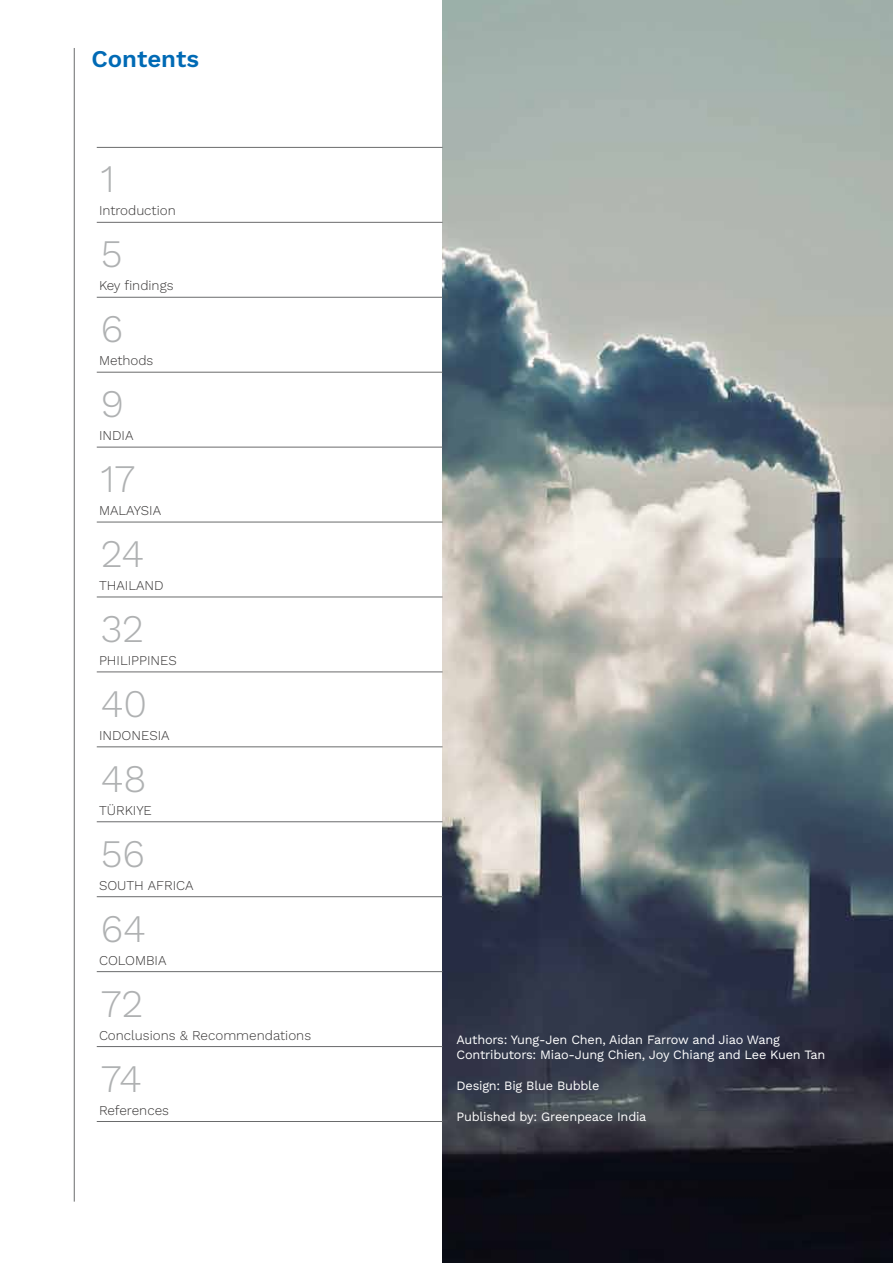
<style>
.page{position:relative;width:893px;height:1263px;background:#fff}
.page>*{position:absolute;margin:0;border:0;box-sizing:border-box;transform-origin:0 0}
.t1{font:300 39px/75px "Work Sans";color:#afb1b2}
.t2{font:600 24px "Work Sans";color:#006ab5}
.t3{font:300 13.5px "Work Sans";color:#373535}
.t4{font:12.75px/15.3px "Work Sans";letter-spacing:-.015em;color:#fff}
</style>
<div class="page">
<img style="left:442px;top:0;width:451px;height:1263px">
<hr style="left:74px;top:48px;width:1px;height:1153px;background:#6a6b6c">
<hr style="left:97px;top:147px;width:346px;height:1px;background:#6a6b6c">
<hr style="left:97px;top:222px;width:346px;height:1px;background:#6a6b6c">
<hr style="left:97px;top:297px;width:346px;height:1px;background:#6a6b6c">
<hr style="left:97px;top:372px;width:346px;height:1px;background:#6a6b6c">
<hr style="left:97px;top:447px;width:346px;height:1px;background:#6a6b6c">
<hr style="left:97px;top:522px;width:346px;height:1px;background:#6a6b6c">
<hr style="left:97px;top:597px;width:346px;height:1px;background:#6a6b6c">
<hr style="left:97px;top:672px;width:346px;height:1px;background:#6a6b6c">
<hr style="left:97px;top:746px;width:346px;height:1px;background:#6a6b6c">
<hr style="left:97px;top:821px;width:346px;height:1px;background:#6a6b6c">
<hr style="left:97px;top:896px;width:346px;height:1px;background:#6a6b6c">
<hr style="left:97px;top:971px;width:346px;height:1px;background:#6a6b6c">
<hr style="left:97px;top:1046px;width:346px;height:1px;background:#6a6b6c">
<hr style="left:97px;top:1121px;width:346px;height:1px;background:#6a6b6c">
<h2 class="t2" style="left:92px;top:40px;width:109px">Contents</h2>
<h1 class="t1" style="left:101px;top:140px;width:48px">1<br>5<br>6<br>9<br>17<br>24<br>32<br>40<br>48<br>56<br>64<br>72<br>74</h1>
<p class="t3" style="left:99px;top:200px;width:78px">Introduction</p>
<p class="t3" style="left:99px;top:275px;width:76px">Key findings</p>
<p class="t3" style="left:99px;top:350px;width:56px">Methods</p>
<p class="t3" style="left:99px;top:425px;width:36px">INDIA</p>
<p class="t3" style="left:99px;top:500px;width:64px">MALAYSIA</p>
<p class="t3" style="left:99px;top:575px;width:66px">THAILAND</p>
<p class="t3" style="left:99px;top:650px;width:79px">PHILIPPINES</p>
<p class="t3" style="left:99px;top:725px;width:72px">INDONESIA</p>
<p class="t3" style="left:99px;top:800px;width:54px">TÜRKIYE</p>
<p class="t3" style="left:99px;top:875px;width:96px">SOUTH AFRICA</p>
<p class="t3" style="left:99px;top:950px;width:69px">COLOMBIA</p>
<p class="t3" style="left:99px;top:1025px;width:214px">Conclusions &amp; Recommendations</p>
<p class="t3" style="left:99px;top:1100px;width:72px">References</p>
<p class="t4" style="left:457px;top:1031px;width:370px">Authors: Yung-Jen Chen, Aidan Farrow and Jiao Wang<br>Contributors: Miao-Jung Chien, Joy Chiang and Lee Kuen Tan</p>
<p class="t4" style="left:457px;top:1077px;width:144px">Design: Big Blue Bubble</p>
<p class="t4" style="left:457px;top:1108px;width:191px">Published by: Greenpeace India</p>
</div>
